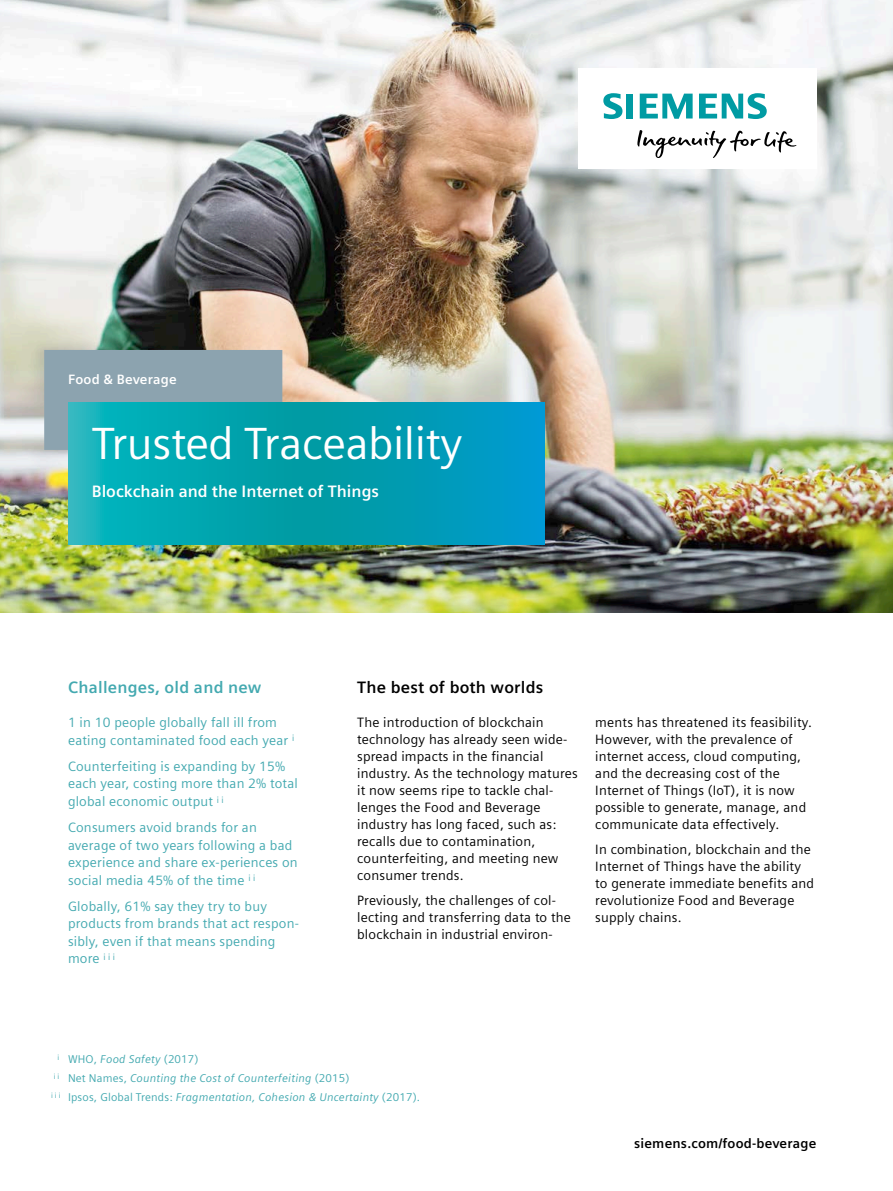
<style>
.page{position:relative;width:893px;height:1191px;background:#fff}
.page>*{position:absolute;margin:0;border:0;box-sizing:border-box;transform-origin:0 0}
.t1{font:45px "Siemens Sans Global";letter-spacing:-.01em;color:#fff}
.t2{font:700 16.5px "Siemens Sans Global";color:#fff}
.t3{font:700 16.5px "Siemens Sans Global";letter-spacing:.015em;color:#43a9b0}
.t4{font:700 16.5px "Siemens Sans Global";letter-spacing:.015em;color:#000}
.t5{font:13.5px/17px "Siemens Sans Global";letter-spacing:.015em;color:#000}
.t6{font:13.5px/17.5px "Siemens Sans Global";letter-spacing:.015em;color:#43a9b0}
.t7{font:700 13.5px "Siemens Sans Global";letter-spacing:.015em;color:#000}
.t8{font:700 13.5px "Siemens Sans Global";letter-spacing:.015em;color:#fff}
.t9{font:italic 11.25px/18.9px "Siemens Sans Global";letter-spacing:.015em;color:#43a9b0}
.s1{font-style:normal}
</style>
<div class="page">
<img style="left:0;top:0;width:893px;height:612px">
<div style="left:578px;top:68px;width:238px;height:101px;background:#fff"></div>
<svg style="left:637px;top:130px;width:159px;height:28px"></svg>
<svg style="left:603px;top:93px;width:30px;height:26px"></svg>
<svg style="left:640px;top:94px;width:53px;height:25px"></svg>
<svg style="left:699px;top:93px;width:68px;height:26px"></svg>
<div style="left:44px;top:350px;width:238px;height:100px;background:#8ca3af"></div>
<svg style="left:68px;top:402px;width:476px;height:142px;background:#02a1b4"></svg>
<p class="t8" style="left:68px;top:371px;width:110px">Food &amp; Beverage</p>
<h1 class="t1" style="left:92px;top:410px;width:372px">Trusted Traceability</h1>
<p class="t2" style="left:92px;top:481px;width:289px">Blockchain and the Internet of Things</p>
<p class="t3" style="left:68px;top:677px;width:195px">Challenges, old and new</p>
<p class="t4" style="left:357px;top:677px;width:188px">The best of both worlds</p>
<p class="t6" style="left:68px;top:714px;width:228px">1 in 10 people globally fall ill from eating contaminated food each year <sup>i</sup></p>
<p class="t6" style="left:68px;top:758px;width:231px">Counterfeiting is expanding by 15% each year, costing more than 2% total global economic output <sup>i</sup> <sup>i</sup></p>
<p class="t6" style="left:68px;top:819px;width:231px">Consumers avoid brands for an average of two years following a bad experience and share ex-periences on social media 45% of the time <sup>i</sup> <sup>i</sup></p>
<p class="t6" style="left:68px;top:898px;width:232px">Globally, 61% say they try to buy products from brands that act respon&shy;sibly, even if that means spending more <sup>i</sup> <sup>i</sup> <sup>i</sup></p>
<p class="t5" style="left:357px;top:714px;width:222px">The introduction of blockchain technology has already seen wide&shy;spread impacts in the financial industry. As the technology matures it now seems ripe to tackle chal&shy;lenges the Food and Beverage industry has long faced, such as: recalls due to contamination, counterfeiting, and meeting new consumer trends.</p>
<p class="t5" style="left:357px;top:892px;width:215px">Previously, the challenges of col&shy;lecting and transferring data to the blockchain in industrial environ-</p>
<p class="t5" style="left:595px;top:714px;width:218px">ments has threatened its feasibility.<br>However, with the prevalence of internet access, cloud computing, and the decreasing cost of the Internet of Things (IoT), it is now possible to generate, manage, and communicate data effectively.</p>
<p class="t5" style="left:595px;top:841px;width:220px">In combination, blockchain and the<br>Internet of Things have the ability to generate immediate benefits and revolutionize Food and Beverage supply chains.</p>
<p class="t9" style="left:51px;top:1049px;width:371px;text-indent:7px"><sup>i</sup> <span class="s1">WHO,</span> Food Safety <span class="s1">(2017)<br></span><sup>i</sup> <sup>i</sup> <span class="s1">Net Names,</span> Counting the Cost of Counterfeiting <span class="s1">(2015)<br></span><sup>i</sup> <sup>i</sup> <sup>i</sup> <span class="s1">Ipsos, Global Trends:</span> Fragmentation, Cohesion &amp; Uncertainty <span class="s1">(2017).</span></p>
<p class="t7" style="left:634px;top:1135px;width:184px">siemens.com/food-beverage</p>
</div>
